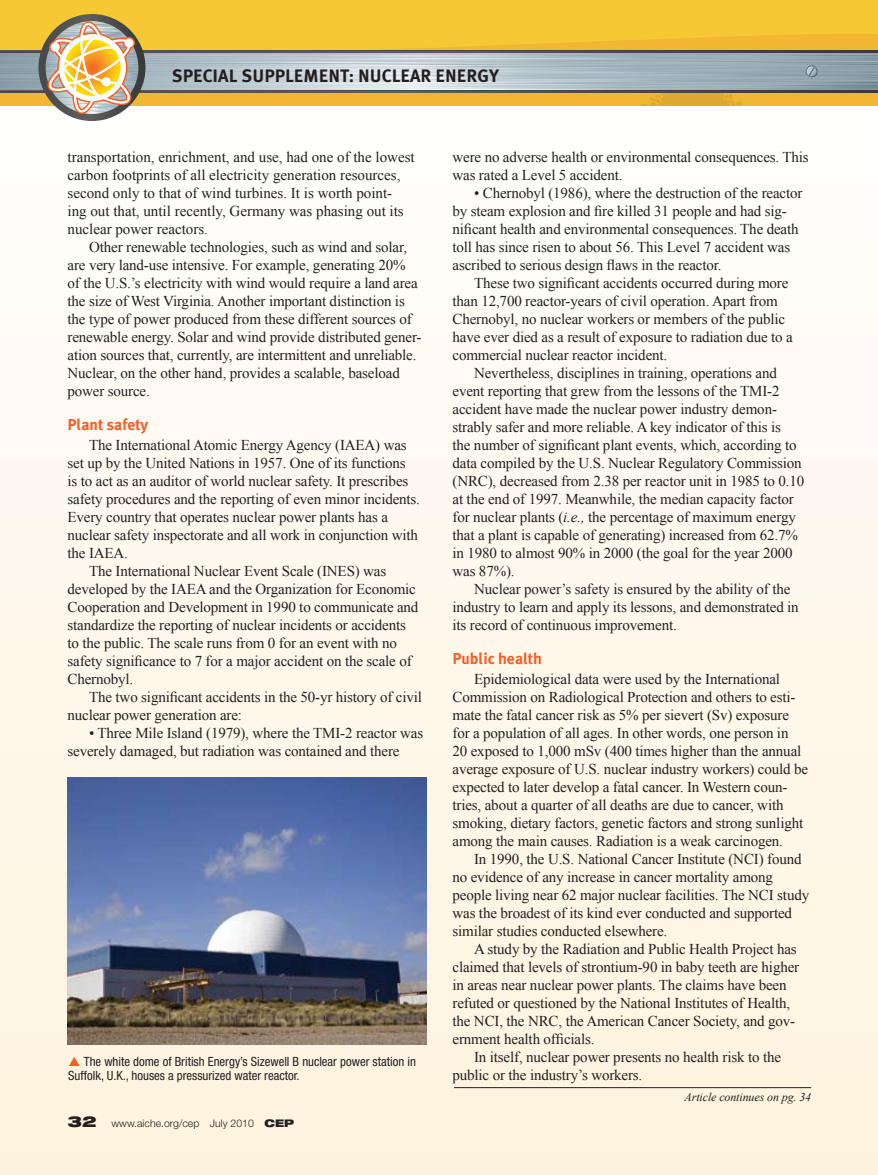
<style>
.page{position:relative;width:878px;height:1175px;background:#fff}
.page>*{position:absolute;margin:0;border:0;box-sizing:border-box;transform-origin:0 0}
.t1{font:18px "Meta Plus Bold Caps";color:#231f20}
.t2{font:700 15.75px "Meta Plus";color:#f15f24}
.t3{font:15px/18px "Times New Roman";letter-spacing:-.01em;color:#231f20}
.t4{font:condensed 12.75px/14.2px "Helvetica Neue";color:#231f20}
.t5{font:italic 12px "Times New Roman";letter-spacing:-.01em;color:#231f20}
.t6{font:300 10.5px "Helvetica Neue";color:#231f20}
.s1{font-weight:900;font-stretch:expanded;font-size:15px}
.s2{font-weight:900;font-stretch:expanded}
.s3{font-style:italic}
</style>
<div class="page">
<div style="left:0;top:95px;width:878px;height:1079px;background:linear-gradient(to bottom,#fffefc,#fef3dd)"></div>
<svg style="left:0;top:0;width:878px;height:121px;background:#d7c17a"></svg>
<hr style="left:454px;top:1087px;width:357px;height:1px;background:#231f20">
<img style="left:68px;top:777px;width:359px;height:267px">
<svg style="left:69px;top:1056px;width:11px;height:10px"></svg>
<p class="t1" style="left:172px;top:65px;width:328px">SPECIAL SUPPLEMENT: NUCLEAR ENERGY</p>
<p class="t3" style="left:68px;top:148px;width:349px">transportation, enrichment, and use, had one of the lowest carbon footprints of all electricity generation resources, second only to that of wind turbines. It is worth point&shy;ing out that, until recently, Germany was phasing out its nuclear power reactors.</p>
<p class="t3" style="left:68px;top:238px;width:355px;text-indent:22px">Other renewable technologies, such as wind and solar, are very land-use intensive. For example, generating 20% of the U.S.’s electricity with wind would require a land area the size of West Virginia. Another important distinction is the type of power produced from these different sources of renewable energy. Solar and wind provide distributed gener&shy;ation sources that, currently, are intermittent and unreliable.<br>Nuclear, on the other hand, provides a scalable, baseload power source.</p>
<p class="t2" style="left:68px;top:416px;width:82px">Plant safety</p>
<p class="t3" style="left:89px;top:436px;width:319px">The International Atomic Energy Agency (IAEA) was</p>
<p class="t3" style="left:68px;top:454px;width:340px">set up by the United Nations in 1957. One of its functions</p>
<p class="t3" style="left:68px;top:472px;width:342px">is to act as an auditor of world nuclear safety. It prescribes</p>
<p class="t3" style="left:68px;top:490px;width:354px">safety procedures and the reporting of even minor incidents.</p>
<p class="t3" style="left:68px;top:508px;width:322px">Every country that operates nuclear power plants has a</p>
<p class="t3" style="left:68px;top:526px;width:352px">nuclear safety inspectorate and all work in conjunction with</p>
<p class="t3" style="left:68px;top:544px;width:62px">the IAEA.</p>
<p class="t3" style="left:89px;top:562px;width:299px">The International Nuclear Event Scale (INES) was</p>
<p class="t3" style="left:68px;top:580px;width:350px">developed by the IAEA and the Organization for Economic</p>
<p class="t3" style="left:68px;top:598px;width:352px">Cooperation and Development in 1990 to communicate and</p>
<p class="t3" style="left:68px;top:616px;width:340px">standardize the reporting of nuclear incidents or accidents</p>
<p class="t3" style="left:68px;top:634px;width:331px">to the public. The scale runs from 0 for an event with no</p>
<p class="t3" style="left:68px;top:652px;width:345px">safety significance to 7 for a major accident on the scale of</p>
<p class="t3" style="left:68px;top:670px;width:67px">Chernobyl.</p>
<p class="t3" style="left:89px;top:688px;width:334px">The two significant accidents in the 50-yr history of civil</p>
<p class="t3" style="left:68px;top:706px;width:176px">nuclear power generation are:</p>
<p class="t3" style="left:68px;top:724px;width:357px;text-indent:22px">• Three Mile Island (1979), where the TMI-2 reactor was severely damaged, but radiation was contained and there</p>
<p class="t4" style="left:68px;top:1054px;width:349px;text-indent:16px">The white dome of British Energy’s Sizewell B nuclear power station in<br>Suffolk, U.K., houses a pressurized water reactor.</p>
<p class="t6" style="left:68px;top:1117px;width:228px"><span class="s1">32</span> www.aiche.org/cep July 2010 <span class="s2">CEP</span></p>
<p class="t3" style="left:452px;top:148px;width:358px">were no adverse health or environmental consequences. This was rated a Level 5 accident.</p>
<p class="t3" style="left:452px;top:184px;width:351px;text-indent:22px">• Chernobyl (1986), where the destruction of the reactor by steam explosion and fire killed 31 people and had sig&shy;nificant health and environmental consequences. The death toll has since risen to about 56. This Level 7 accident was ascribed to serious design flaws in the reactor.</p>
<p class="t3" style="left:452px;top:274px;width:342px;text-indent:22px">These two significant accidents occurred during more than 12,700 reactor-years of civil operation. Apart from Chernobyl, no nuclear workers or members of the public have ever died as a result of exposure to radiation due to a commercial nuclear reactor incident.</p>
<p class="t3" style="left:452px;top:364px;width:353px;text-indent:22px">Nevertheless, disciplines in training, operations and event reporting that grew from the lessons of the TMI-2 accident have made the nuclear power industry demon&shy;strably safer and more reliable. A key indicator of this is<br>the number of significant plant events, which, according to data compiled by the U.S. Nuclear Regulatory Commission (NRC), decreased from 2.38 per reactor unit in 1985 to 0.10 at the end of 1997. Meanwhile, the median capacity factor for nuclear plants (<span class="s3">i.e.,</span> the percentage of maximum energy that a plant is capable of generating) increased from 62.7% in 1980 to almost 90% in 2000 (the goal for the year 2000 was 87%).</p>
<p class="t3" style="left:452px;top:580px;width:348px;text-indent:22px">Nuclear power’s safety is ensured by the ability of the industry to learn and apply its lessons, and demonstrated in its record of continuous improvement.</p>
<p class="t2" style="left:452px;top:650px;width:91px">Public health</p>
<p class="t3" style="left:452px;top:670px;width:357px;text-indent:22px">Epidemiological data were used by the International Commission on Radiological Protection and others to esti&shy;mate the fatal cancer risk as 5% per sievert (Sv) exposure for a population of all ages. In other words, one person in<br>20 exposed to 1,000 mSv (400 times higher than the annual average exposure of U.S. nuclear industry workers) could be expected to later develop a fatal cancer. In Western coun&shy;tries, about a quarter of all deaths are due to cancer, with smoking, dietary factors, genetic factors and strong sunlight among the main causes. Radiation is a weak carcinogen.</p>
<p class="t3" style="left:452px;top:850px;width:358px;text-indent:22px">In 1990, the U.S. National Cancer Institute (NCI) found no evidence of any increase in cancer mortality among people living near 62 major nuclear facilities. The NCI study was the broadest of its kind ever conducted and supported similar studies conducted elsewhere.</p>
<p class="t3" style="left:452px;top:940px;width:348px;text-indent:22px">A study by the Radiation and Public Health Project has claimed that levels of strontium-90 in baby teeth are higher in areas near nuclear power plants. The claims have been refuted or questioned by the National Institutes of Health, the NCI, the NRC, the American Cancer Society, and gov&shy;ernment health officials.</p>
<p class="t3" style="left:452px;top:1048px;width:330px;text-indent:22px">In itself, nuclear power presents no health risk to the public or the industry’s workers.</p>
<p class="t5" style="left:684px;top:1088px;width:128px">Article continues on pg. 34</p>
</div>
